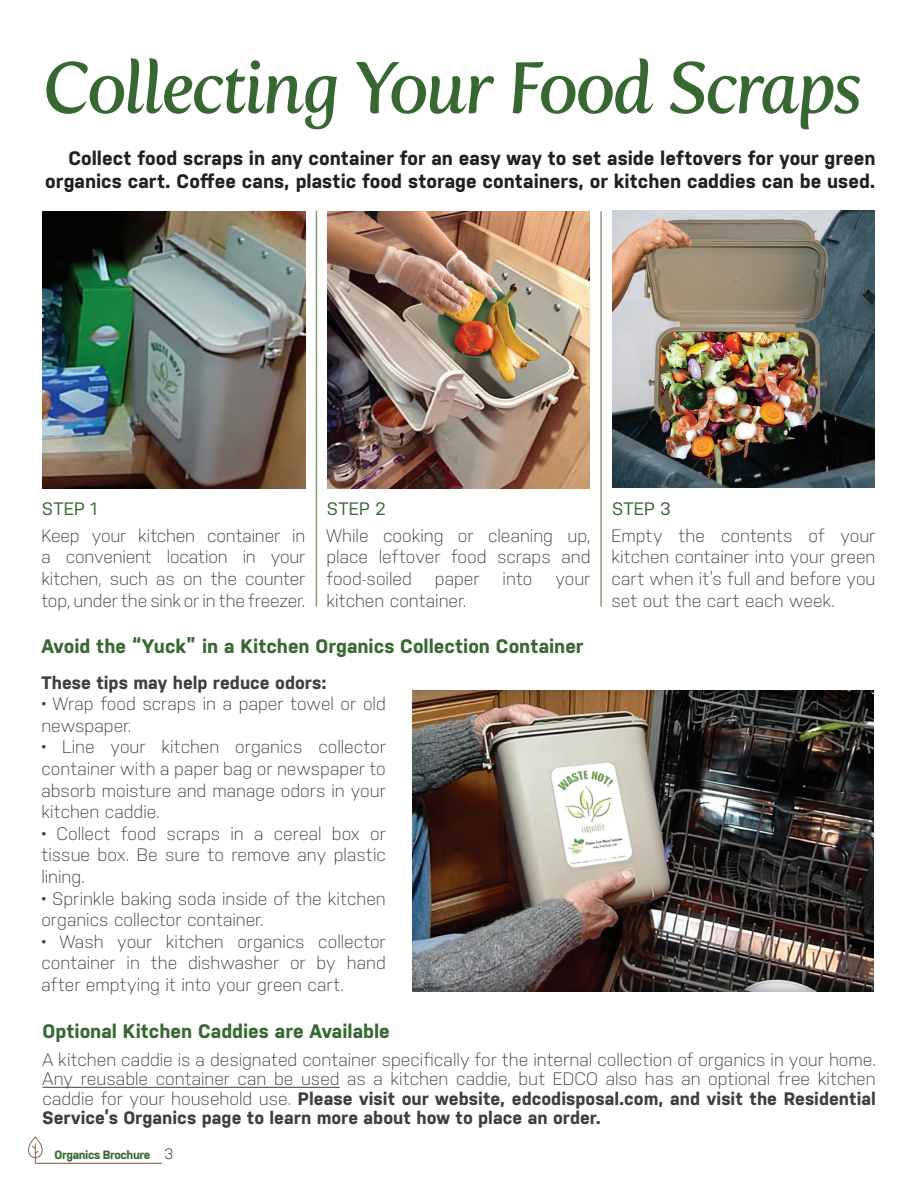
<style>
.page{position:relative;width:918px;height:1188px;background:#fff}
.page>*{position:absolute;margin:0;border:0;box-sizing:border-box;transform-origin:0 0}
.t1{font:italic 72px "Fertigo Pro";letter-spacing:-.045em;color:#386832}
.t2{font:700 19.5px/23.4px "Nudista";color:#231f20;text-align:right}
.t3{font:700 19.5px "Nudista";color:#386832}
.t4{font:300 18px/21.6px "Nudista";color:#3e3e3e;text-align:justify}
.t5{font:700 18px "Nudista";color:#3e3e3e}
.t6{font:18px "Nudista";letter-spacing:.01em;color:#386832}
.t7{font:700 12px "Nudista";letter-spacing:-.035em;color:#386832}
.s1{font-weight:700}
.s2{font-weight:300;font-size:15px;color:#231f20}
</style>
<div class="page">
<hr style="left:35px;top:1163px;width:127px;height:1px;background:#845338">
<svg style="left:28px;top:1136px;width:15px;height:27px"></svg>
<img style="left:43px;top:212px;width:263px;height:276px">
<img style="left:612px;top:211px;width:263px;height:276px">
<img style="left:327px;top:211px;width:262px;height:277px">
<hr style="left:316px;top:211px;width:1px;height:396px;background:#889c78">
<hr style="left:600px;top:211px;width:2px;height:396px;background:#889c78">
<img style="left:413px;top:691px;width:461px;height:300px">
<hr style="left:43px;top:1087px;width:297px;height:1px;background:#3e3e3e">
<h1 class="t1" style="left:42px;top:46px;width:822px">Collecting Your Food Scraps</h1>
<p class="t2" style="left:45px;top:146px;width:832px">Collect food scraps in any container for an easy way to set aside leftovers for your green organics cart. Coffee cans, plastic food storage containers, or kitchen caddies can be used.</p>
<p class="t6" style="left:42px;top:499px;width:56px">STEP 1</p>
<p class="t4" style="left:41px;top:524px;width:266px">Keep your kitchen container in a convenient location in your kitchen, such as on the counter top, under the sink or in the freezer.</p>
<p class="t6" style="left:327px;top:499px;width:60px">STEP 2</p>
<p class="t4" style="left:326px;top:524px;width:266px">While cooking or cleaning up, place leftover food scraps and food-soiled</p>
<p class="t4" style="left:435px;top:568px;width:46px">paper</p>
<p class="t4" style="left:503px;top:568px;width:31px">into</p>
<p class="t4" style="left:555px;top:568px;width:37px">your</p>
<p class="t4" style="left:326px;top:589px;width:142px">kitchen container.</p>
<p class="t3" style="left:41px;top:635px;width:544px">Avoid the “Yuck” in a Kitchen Organics Collection Container</p>
<p class="t5" style="left:41px;top:672px;width:287px">These tips may help reduce odors:</p>
<p class="t4" style="left:41px;top:693px;width:346px">• Wrap food scraps in a paper towel or old newspaper.</p>
<p class="t4" style="left:41px;top:736px;width:346px">• Line your kitchen organics collector container with a paper bag or newspaper to absorb moisture and manage odors in your kitchen caddie.</p>
<p class="t4" style="left:41px;top:823px;width:346px">• Collect food scraps in a cereal box or tissue box. Be sure to remove any plastic lining.</p>
<p class="t4" style="left:41px;top:887px;width:346px">• Sprinkle baking soda inside of the kitchen organics collector container.</p>
<p class="t4" style="left:41px;top:931px;width:346px">• Wash your kitchen organics collector container in the dishwasher or by hand after emptying it into your green cart.</p>
<p class="t6" style="left:612px;top:499px;width:60px">STEP 3</p>
<p class="t4" style="left:611px;top:524px;width:266px">Empty the contents of your kitchen container into your green cart when it’s full and before you set out the cart each week.</p>
<p class="t3" style="left:43px;top:1019px;width:349px">Optional Kitchen Caddies are Available</p>
<p class="t4" style="left:43px;top:1050px;width:835px;line-height:19.5px">A kitchen caddie is a designated container specifically for the internal collection of organics in your home.<br>Any reusable container can be used as a kitchen caddie, but EDCO also has an optional free kitchen caddie for your household use. <span class="s1">Please visit our website, edcodisposal.com, and visit the Residential Service’s Organics page to learn more about how to place an order.</span></p>
<p class="t7" style="left:55px;top:1148px;width:120px">Organics Brochure <span class="s2">3</span></p>
</div>
